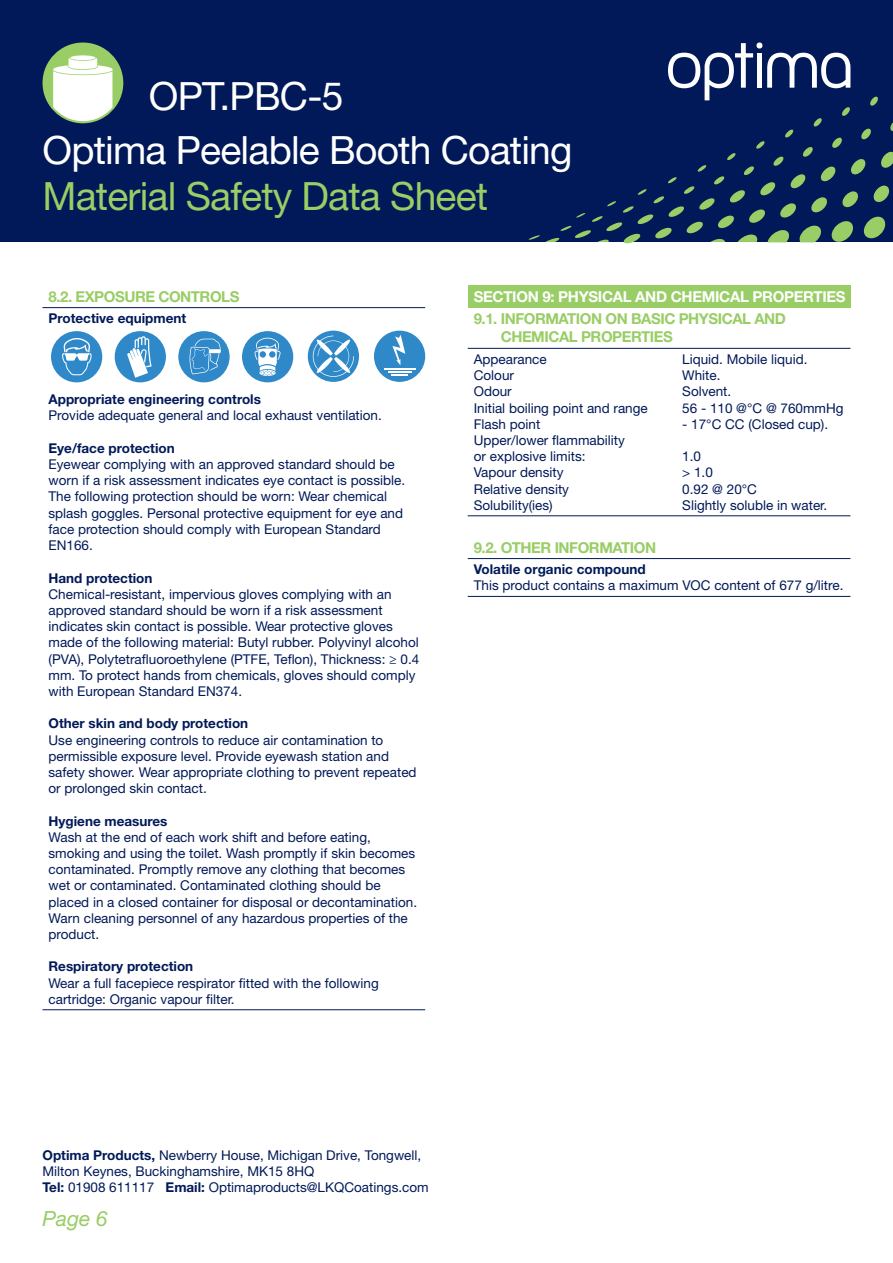
<style>
.page{position:relative;width:893px;height:1263px;background:#fff}
.page>*{position:absolute;margin:0;border:0;box-sizing:border-box;transform-origin:0 0}
.t1{font:39px "Helvetica Neue LT Std";letter-spacing:-.02em;color:#fff}
.t2{font:39px "Helvetica Neue LT Std";letter-spacing:-.02em;color:#99cd65}
.t3{font:italic 21px "Helvetica Neue LT Std";color:#99cd65}
.t4{font:700 15px/18px "Helvetica Neue LT Std";letter-spacing:-.03em;color:#99cd65}
.t5{font:700 15px "Helvetica Neue LT Std";letter-spacing:-.02em;color:#fff}
.t6{font:13.5px/16.2px "Helvetica Neue LT Std";color:#011958}
.t7{font:700 13.5px "Helvetica Neue LT Std";color:#011958}
.s1{font-weight:700}
</style>
<div class="page">
<div style="left:0;top:0;width:893px;height:242px;background:#011958"></div>
<svg style="left:528px;top:43px;width:365px;height:201px"></svg>
<div style="left:43px;top:43px;width:80px;height:80px;background:#99cd65;border-radius:50%"></div>
<svg style="left:53px;top:55px;width:60px;height:66px;background:#e5eee0"></svg>
<hr style="left:43px;top:307px;width:382px;height:1px;background:#011958">
<hr style="left:43px;top:1009px;width:382px;height:1px;background:#011958">
<div style="left:468px;top:285px;width:382px;height:23px;background:#99cd65"></div>
<hr style="left:468px;top:348px;width:382px;height:1px;background:#011958">
<hr style="left:468px;top:515px;width:382px;height:1px;background:#011958">
<hr style="left:468px;top:558px;width:382px;height:1px;background:#011958">
<hr style="left:468px;top:596px;width:382px;height:1px;background:#011958">
<div style="left:51px;top:331px;width:51px;height:51px;background:#2f89c9;border-radius:50%"></div>
<svg style="left:62px;top:338px;width:30px;height:37px"></svg>
<div style="left:178px;top:331px;width:52px;height:51px;background:#2f89c9;border-radius:50%"></div>
<svg style="left:189px;top:338px;width:32px;height:36px"></svg>
<div style="left:308px;top:331px;width:51px;height:51px;background:#2f89c9;border-radius:50%"></div>
<div style="left:374px;top:331px;width:51px;height:51px;background:#2f89c9;border-radius:50%"></div>
<div style="left:242px;top:331px;width:51px;height:51px;background:#2f89c9;border-radius:50%"></div>
<svg style="left:255px;top:337px;width:26px;height:39px"></svg>
<div style="left:115px;top:331px;width:51px;height:51px;background:#2f89c9;border-radius:50%"></div>
<svg style="left:127px;top:336px;width:25px;height:42px"></svg>
<svg style="left:313px;top:336px;width:41px;height:41px"></svg>
<svg style="left:392px;top:335px;width:13px;height:30px"></svg>
<hr style="left:384px;top:368px;width:31px;height:2px;background:#fff">
<hr style="left:388px;top:371px;width:23px;height:2px;background:#fff">
<svg style="left:391px;top:374px;width:17px;height:2px"></svg>
<h1 class="t1" style="left:149px;top:73px;width:196px">OPT.PBC-5</h1>
<h1 class="t1" style="left:43px;top:127px;width:532px">Optima Peelable Booth Coating</h1>
<h1 class="t2" style="left:43px;top:173px;width:447px">Material Safety Data Sheet</h1>
<p class="t4" style="left:49px;top:287px;width:192px">8.2. EXPOSURE CONTROLS</p>
<p class="t7" style="left:49px;top:310px;width:139px">Protective equipment</p>
<p class="t7" style="left:49px;top:391px;width:214px">Appropriate engineering controls</p>
<p class="t6" style="left:49px;top:407px;width:335px">Provide adequate general and local exhaust ventilation.</p>
<p class="t7" style="left:49px;top:440px;width:128px">Eye/face protection</p>
<p class="t6" style="left:49px;top:456px;width:358px">Eyewear complying with an approved standard should be worn if a risk assessment indicates eye contact is possible.<br>The following protection should be worn: Wear chemical splash goggles. Personal protective equipment for eye and face protection should comply with European Standard EN166.</p>
<p class="t7" style="left:49px;top:569px;width:106px">Hand protection</p>
<p class="t6" style="left:49px;top:586px;width:372px">Chemical-resistant, impervious gloves complying with an approved standard should be worn if a risk assessment indicates skin contact is possible. Wear protective gloves made of the following material: Butyl rubber. Polyvinyl alcohol (PVA), Polytetrafluoroethylene (PTFE, Teflon), Thickness: ≥ 0.4 mm. To protect hands from chemicals, gloves should comply with European Standard EN374.</p>
<p class="t7" style="left:49px;top:715px;width:201px">Other skin and body protection</p>
<p class="t6" style="left:49px;top:731px;width:370px">Use engineering controls to reduce air contamination to permissible exposure level. Provide eyewash station and safety shower. Wear appropriate clothing to prevent repeated or prolonged skin contact.</p>
<p class="t7" style="left:49px;top:812px;width:120px">Hygiene measures</p>
<p class="t6" style="left:49px;top:829px;width:370px">Wash at the end of each work shift and before eating, smoking and using the toilet. Wash promptly if skin becomes contaminated. Promptly remove any clothing that becomes wet or contaminated. Contaminated clothing should be placed in a closed container for disposal or decontamination.<br>Warn cleaning personnel of any hazardous properties of the product.</p>
<p class="t7" style="left:49px;top:958px;width:146px">Respiratory protection</p>
<p class="t6" style="left:49px;top:974px;width:332px">Wear a full facepiece respirator fitted with the following cartridge: Organic vapour filter.</p>
<p class="t5" style="left:474px;top:287px;width:373px">SECTION 9: PHYSICAL AND CHEMICAL PROPERTIES</p>
<p class="t4" style="left:501px;top:310px;width:287px;text-indent:-27px">9.1. INFORMATION ON BASIC PHYSICAL AND<br>CHEMICAL PROPERTIES</p>
<p class="t6" style="left:474px;top:351px;width:75px">Appearance</p>
<p class="t6" style="left:682px;top:351px;width:127px">Liquid. Mobile liquid.</p>
<p class="t6" style="left:474px;top:367px;width:42px">Colour</p>
<p class="t6" style="left:682px;top:367px;width:40px">White.</p>
<p class="t6" style="left:474px;top:383px;width:40px">Odour</p>
<p class="t6" style="left:682px;top:383px;width:51px">Solvent.</p>
<p class="t6" style="left:474px;top:399px;width:176px">Initial boiling point and range</p>
<p class="t6" style="left:682px;top:399px;width:163px">56 - 110 @°C @ 760mmHg</p>
<p class="t6" style="left:474px;top:416px;width:68px">Flash point</p>
<p class="t6" style="left:682px;top:416px;width:147px">- 17°C CC (Closed cup).</p>
<p class="t6" style="left:474px;top:432px;width:152px">Upper/lower flammability or explosive limits:</p>
<p class="t6" style="left:682px;top:448px;width:20px">1.0</p>
<p class="t6" style="left:474px;top:464px;width:91px">Vapour density</p>
<p class="t6" style="left:682px;top:464px;width:32px">&gt; 1.0</p>
<p class="t6" style="left:474px;top:480px;width:97px">Relative density</p>
<p class="t6" style="left:682px;top:480px;width:76px">0.92 @ 20°C</p>
<p class="t6" style="left:474px;top:497px;width:80px">Solubility(ies)</p>
<p class="t6" style="left:682px;top:497px;width:147px">Slightly soluble in water.</p>
<p class="t4" style="left:474px;top:538px;width:184px">9.2. OTHER INFORMATION</p>
<p class="t7" style="left:474px;top:561px;width:173px">Volatile organic compound</p>
<p class="t6" style="left:474px;top:577px;width:371px">This product contains a maximum VOC content of 677 g/litre.</p>
<p class="t6" style="left:43px;top:1146px;width:388px"><span class="s1">Optima Products,</span> Newberry House, Michigan Drive, Tongwell,<br>Milton Keynes, Buckinghamshire, MK15 8HQ<br><span class="s1">Tel:</span> 01908 611117 <span class="s1">Email:</span> Optimaproducts@LKQCoatings.com</p>
<h2 class="t3" style="left:43px;top:1206px;width:67px">Page 6</h2>
</div>
